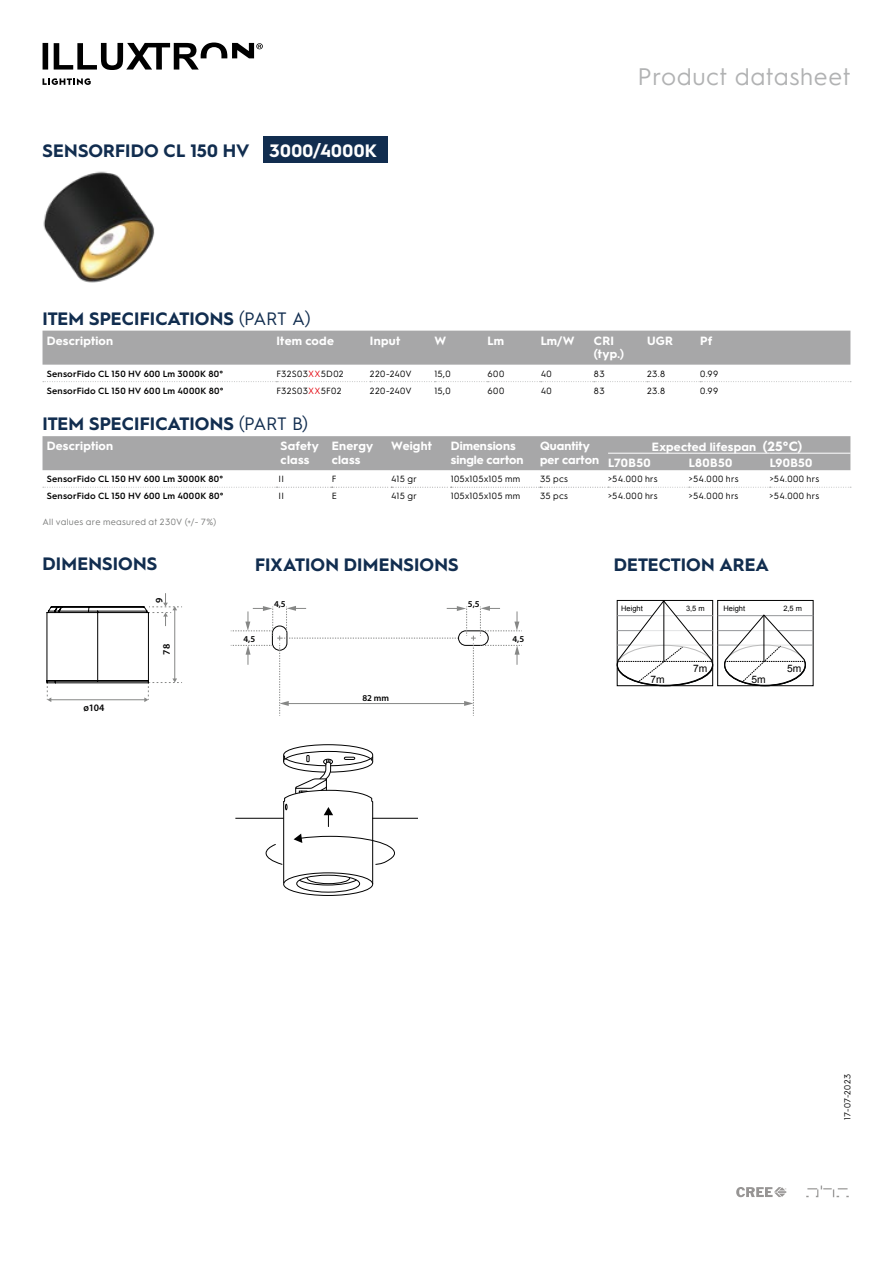
<style>
.page{position:relative;width:893px;height:1263px;background:#fff}
.page>*{position:absolute;margin:0;border:0;box-sizing:border-box;transform-origin:0 0}
.t1{font:24px "Hurme Geometric Sans 1";letter-spacing:.025em;color:#b1b2b3}
.t2{font:700 18px "Hurme Geometric Sans 1";letter-spacing:.005em;color:#112d4f}
.t3{font:700 12px/13.5px "Hurme Geometric Sans 1";letter-spacing:.015em;color:#fff}
.t4{font:10.2px "Arial";color:#000}
.t5{font:600 9.9px "Myriad Pro";color:#000}
.t6{font:9px "Hurme Geometric Sans 1";letter-spacing:.035em;color:#000}
.t7{font:600 9px "Hurme Geometric Sans 1";letter-spacing:.02em;color:#000}
.t8{font:9px "Hurme Geometric Sans 1";letter-spacing:.03em;color:#7a7b7a}
.t9{font:600 9px "Myriad Pro";color:#000}
.t10{font:8.7px "Hurme Geometric Sans 1";letter-spacing:.035em;color:#000}
.t11{font:7.5px "Arial";color:#000}
.s1{color:#fff}
.s2{font-weight:400}
.s3{color:#e3000b}
.s4{font-size:13.5px}
</style>
<div class="page">
<svg style="left:43px;top:43px;width:220px;height:27px"></svg>
<svg style="left:43px;top:78px;width:48px;height:7px"></svg>
<div style="left:264px;top:136px;width:124px;height:27px;background:#112d4f"></div>
<div style="left:43px;top:331px;width:807px;height:34px;background:#a7a7a8"></div>
<svg style="left:43px;top:381px;width:808px;height:1px"></svg>
<div style="left:43px;top:436px;width:807px;height:34px;background:#a7a7a8"></div>
<hr style="left:608px;top:453px;width:81px;height:1px;background:#fff">
<hr style="left:689px;top:453px;width:81px;height:1px;background:#fff">
<hr style="left:770px;top:453px;width:80px;height:1px;background:#fff">
<svg style="left:43px;top:487px;width:808px;height:1px"></svg>
<img style="left:43px;top:171px;width:112px;height:112px">
<div style="left:717px;top:600px;width:96px;height:86px;border:1px solid #000101"></div>
<hr style="left:718px;top:615px;width:95px;height:1px;background:#939598">
<hr style="left:717px;top:630px;width:96px;height:1px;background:#939598">
<hr style="left:717px;top:645px;width:96px;height:1px;background:#939598">
<svg style="left:616px;top:600px;width:97px;height:86px"></svg>
<hr style="left:663px;top:600px;width:1px;height:62px;background:#000101">
<svg style="left:724px;top:614px;width:82px;height:72px"></svg>
<hr style="left:764px;top:615px;width:1px;height:47px;background:#000">
<img style="left:806px;top:1185px;width:43px;height:13px">
<svg style="left:736px;top:1187px;width:51px;height:10px"></svg>
<svg style="left:46px;top:593px;width:136px;height:109px"></svg>
<hr style="left:372px;top:818px;width:46px;height:1px;background:#000">
<hr style="left:235px;top:818px;width:49px;height:1px;background:#000">
<hr style="left:372px;top:801px;width:1px;height:83px;background:#000">
<hr style="left:283px;top:801px;width:1px;height:82px;background:#000">
<div style="left:283px;top:872px;width:90px;height:24px;border:1px solid #000;border-radius:50%"></div>
<div style="left:296px;top:875px;width:64px;height:18px;border:1px solid #000;border-radius:50%"></div>
<svg style="left:298px;top:877px;width:60px;height:9px"></svg>
<svg style="left:265px;top:844px;width:18px;height:21px"></svg>
<svg style="left:294px;top:833px;width:101px;height:33px"></svg>
<svg style="left:282px;top:744px;width:92px;height:82px"></svg>
<svg style="left:231px;top:606px;width:291px;height:110px"></svg>
<h2 class="t2" style="left:43px;top:138px;width:336px">SENSORFIDO CL 150 HV <span class="s1">3000/4000K</span></h2>
<h1 class="t1" style="left:637px;top:60px;width:215px">Product datasheet</h1>
<h2 class="t2" style="left:43px;top:306px;width:270px">ITEM SPECIFICATIONS <span class="s2">(PART A)</span></h2>
<h3 class="t3" style="left:47px;top:333px;width:68px">Description</h3>
<h3 class="t3" style="left:276px;top:333px;width:59px">Item code</h3>
<h3 class="t3" style="left:370px;top:333px;width:32px">Input</h3>
<h3 class="t3" style="left:434px;top:333px;width:13px">W</h3>
<h3 class="t3" style="left:488px;top:333px;width:18px">Lm</h3>
<h3 class="t3" style="left:541px;top:333px;width:35px">Lm/W</h3>
<h3 class="t3" style="left:594px;top:333px;width:32px">CRI (typ.)</h3>
<h3 class="t3" style="left:647px;top:333px;width:28px">UGR</h3>
<h3 class="t3" style="left:700px;top:333px;width:14px">Pf</h3>
<p class="t7" style="left:47px;top:367px;width:178px">SensorFido CL 150 HV 600 Lm 3000K 80°</p>
<p class="t6" style="left:276px;top:367px;width:69px">F32S03<span class="s3">XX</span>5D02</p>
<p class="t6" style="left:370px;top:367px;width:43px">220-240V</p>
<p class="t6" style="left:434px;top:367px;width:18px">15,0</p>
<p class="t6" style="left:488px;top:367px;width:18px">600</p>
<p class="t6" style="left:541px;top:367px;width:12px">40</p>
<p class="t6" style="left:594px;top:367px;width:12px">83</p>
<p class="t6" style="left:647px;top:367px;width:20px">23.8</p>
<p class="t6" style="left:700px;top:367px;width:20px">0.99</p>
<p class="t7" style="left:47px;top:384px;width:178px">SensorFido CL 150 HV 600 Lm 4000K 80°</p>
<p class="t6" style="left:276px;top:384px;width:67px">F32S03<span class="s3">XX</span>5F02</p>
<p class="t6" style="left:370px;top:384px;width:43px">220-240V</p>
<p class="t6" style="left:434px;top:384px;width:18px">15,0</p>
<p class="t6" style="left:488px;top:384px;width:18px">600</p>
<p class="t6" style="left:541px;top:384px;width:12px">40</p>
<p class="t6" style="left:594px;top:384px;width:12px">83</p>
<p class="t6" style="left:647px;top:384px;width:20px">23.8</p>
<p class="t6" style="left:700px;top:384px;width:20px">0.99</p>
<h2 class="t2" style="left:43px;top:411px;width:267px">ITEM SPECIFICATIONS <span class="s2">(PART B)</span></h2>
<h3 class="t3" style="left:47px;top:438px;width:68px">Description</h3>
<h3 class="t3" style="left:281px;top:438px;width:40px">Safety class</h3>
<h3 class="t3" style="left:332px;top:438px;width:43px">Energy class</h3>
<h3 class="t3" style="left:391px;top:438px;width:42px">Weight</h3>
<h3 class="t3" style="left:451px;top:438px;width:74px">Dimensions single carton</h3>
<h3 class="t3" style="left:540px;top:438px;width:61px">Quantity per carton</h3>
<h3 class="t3" style="left:652px;top:439px;width:152px">Expected lifespan <span class="s4">(25°C)</span></h3>
<h3 class="t3" style="left:608px;top:455px;width:44px">L70B50</h3>
<h3 class="t3" style="left:689px;top:455px;width:45px">L80B50</h3>
<h3 class="t3" style="left:770px;top:455px;width:44px">L90B50</h3>
<p class="t7" style="left:47px;top:473px;width:178px">SensorFido CL 150 HV 600 Lm 3000K 80°</p>
<p class="t6" style="left:279px;top:473px;width:7px">II</p>
<p class="t6" style="left:332px;top:473px;width:6px">F</p>
<p class="t6" style="left:391px;top:473px;width:27px">415 gr</p>
<p class="t6" style="left:451px;top:473px;width:71px">105x105x105 mm</p>
<p class="t6" style="left:540px;top:473px;width:30px">35 pcs</p>
<p class="t6" style="left:608px;top:473px;width:51px">&gt;54.000 hrs</p>
<p class="t6" style="left:689px;top:473px;width:51px">&gt;54.000 hrs</p>
<p class="t6" style="left:770px;top:473px;width:51px">&gt;54.000 hrs</p>
<p class="t7" style="left:47px;top:490px;width:178px">SensorFido CL 150 HV 600 Lm 4000K 80°</p>
<p class="t6" style="left:278px;top:490px;width:7px">II</p>
<p class="t6" style="left:332px;top:490px;width:7px">E</p>
<p class="t6" style="left:391px;top:490px;width:27px">415 gr</p>
<p class="t6" style="left:451px;top:490px;width:71px">105x105x105 mm</p>
<p class="t6" style="left:540px;top:490px;width:30px">35 pcs</p>
<p class="t6" style="left:608px;top:490px;width:51px">&gt;54.000 hrs</p>
<p class="t6" style="left:689px;top:490px;width:51px">&gt;54.000 hrs</p>
<p class="t6" style="left:770px;top:490px;width:51px">&gt;54.000 hrs</p>
<p class="t8" style="left:43px;top:516px;width:175px">All values are measured at 230V (+/- 7%)</p>
<h2 class="t2" style="left:43px;top:551px;width:116px">DIMENSIONS</h2>
<h2 class="t2" style="left:255px;top:552px;width:205px">FIXATION DIMENSIONS</h2>
<h2 class="t2" style="left:614px;top:552px;width:157px">DETECTION AREA</h2>
<p class="t5" style="left:83px;top:702px;width:23px">ø104</p>
<p class="t5" style="left:153px;top:603px;width:7px;rotate:-90deg">9</p>
<p class="t5" style="left:160px;top:655px;width:12px;rotate:-90deg">78</p>
<p class="t9" style="left:274px;top:598px;width:13px">4,5</p>
<p class="t9" style="left:468px;top:598px;width:13px">5,5</p>
<p class="t9" style="left:243px;top:633px;width:13px">4,5</p>
<p class="t9" style="left:512px;top:633px;width:13px">4,5</p>
<p class="t9" style="left:362px;top:692px;width:28px">82 mm</p>
<p class="t11" style="left:621px;top:604px;width:23px">Height</p>
<p class="t11" style="left:686px;top:603px;width:20px">3,5 m</p>
<p class="t11" style="left:723px;top:604px;width:23px">Height</p>
<p class="t11" style="left:783px;top:603px;width:20px">2,5 m</p>
<p class="t4" style="left:651px;top:672px;width:16px">7m</p>
<p class="t4" style="left:693px;top:662px;width:16px">7m</p>
<p class="t4" style="left:752px;top:672px;width:16px">5m</p>
<p class="t4" style="left:787px;top:661px;width:16px">5m</p>
<p class="t10" style="left:841px;top:1120px;width:47px;rotate:-90deg">17-07-2023</p>
</div>
